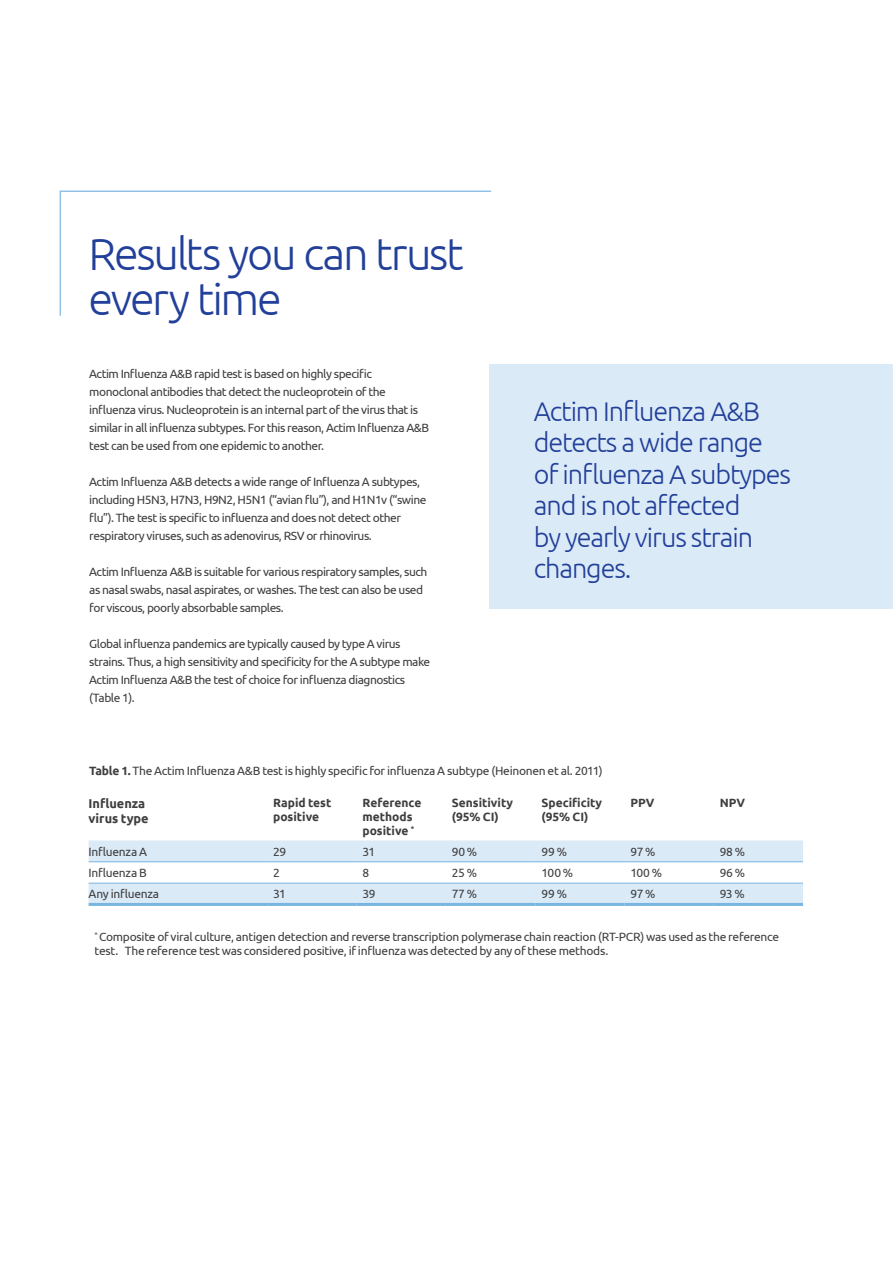
<style>
.page{position:relative;width:893px;height:1263px;background:#fff}
.page>*{position:absolute;margin:0;border:0;box-sizing:border-box;transform-origin:0 0}
.Otsikko_3{font:300 45px/45px "Ubuntu";letter-spacing:-.05em;color:#223f99}
.Leipäteksti{font:300 27px/31.5px "Ubuntu";letter-spacing:-.04em;color:#223f99}
.Taulukko_nega_otsikk{font:700 12.75px/15px "Ubuntu";color:#3e3e3f}
.Leipäteksti-2{font:12px/18px "Ubuntu";letter-spacing:-.04em;color:#3e3e3f}
.Taulukko_leipis{font:12px/13.5px "Ubuntu";letter-spacing:-.025em;color:#3e3e3f}
.Kuvateksti{font:12px "Ubuntu";letter-spacing:-.025em;color:#3e3e3f}
.Taulukko_nega_otsikk-2{font:700 12px/13.5px "Ubuntu";color:#3e3e3f}
.s1{font-weight:700}
</style>
<div class="page">
<svg style="left:59px;top:190px;width:433px;height:126px"></svg>
<div style="left:489px;top:364px;width:404px;height:245px;background:#dbeaf7"></div>
<svg style="left:89px;top:840px;width:714px;height:63px;fill:#dbeaf7"></svg>
<hr style="left:89px;top:861px;width:178px;height:1px;background:#79b5e2">
<hr style="left:267px;top:861px;width:89px;height:1px;background:#79b5e2">
<hr style="left:356px;top:861px;width:90px;height:1px;background:#79b5e2">
<hr style="left:446px;top:861px;width:90px;height:1px;background:#79b5e2">
<hr style="left:536px;top:861px;width:88px;height:1px;background:#79b5e2">
<hr style="left:624px;top:861px;width:90px;height:1px;background:#79b5e2">
<hr style="left:714px;top:861px;width:89px;height:1px;background:#79b5e2">
<hr style="left:89px;top:883px;width:178px;height:1px;background:#79b5e2">
<hr style="left:267px;top:883px;width:89px;height:1px;background:#79b5e2">
<hr style="left:356px;top:883px;width:90px;height:1px;background:#79b5e2">
<hr style="left:446px;top:883px;width:90px;height:1px;background:#79b5e2">
<hr style="left:536px;top:883px;width:88px;height:1px;background:#79b5e2">
<hr style="left:624px;top:883px;width:90px;height:1px;background:#79b5e2">
<hr style="left:714px;top:883px;width:89px;height:1px;background:#79b5e2">
<hr style="left:89px;top:903px;width:178px;height:3px;background:#79b5e2">
<hr style="left:267px;top:903px;width:89px;height:3px;background:#79b5e2">
<hr style="left:356px;top:903px;width:90px;height:3px;background:#79b5e2">
<hr style="left:446px;top:903px;width:90px;height:3px;background:#79b5e2">
<hr style="left:536px;top:903px;width:88px;height:3px;background:#79b5e2">
<hr style="left:624px;top:903px;width:90px;height:3px;background:#79b5e2">
<hr style="left:714px;top:903px;width:89px;height:3px;background:#79b5e2">
<p class="Otsikko_3" style="left:89px;top:231px;width:376px">Results you can trust every time</p>
<p class="Leipäteksti-2" style="left:89px;top:364px;width:341px">Actim Influenza A&amp;B rapid test is based on highly specific monoclonal antibodies that detect the nucleoprotein of the influenza virus. Nucleoprotein is an internal part of the virus that is similar in all influenza subtypes. For this reason, Actim Influenza A&amp;B test can be used from one epidemic to another.</p>
<p class="Leipäteksti-2" style="left:89px;top:472px;width:339px">Actim Influenza A&amp;B detects a wide range of Influenza A subtypes, including H5N3, H7N3, H9N2, H5N1 (“avian flu”), and H1N1v (“swine flu”). The test is specific to influenza and does not detect other respiratory viruses, such as adenovirus, RSV or rhinovirus.</p>
<p class="Leipäteksti-2" style="left:89px;top:562px;width:340px">Actim Influenza A&amp;B is suitable for various respiratory samples, such as nasal swabs, nasal aspirates, or washes. The test can also be used for viscous, poorly absorbable samples.</p>
<p class="Leipäteksti-2" style="left:89px;top:634px;width:342px">Global influenza pandemics are typically caused by type A virus strains. Thus, a high sensitivity and specificity for the A subtype make Actim Influenza A&amp;B the test of choice for influenza diagnostics (Table 1).</p>
<p class="Leipäteksti" style="left:534px;top:395px;width:259px">Actim Influenza A&amp;B detects a wide range of influenza A subtypes and is not affected<br>by yearly virus strain changes.</p>
<p class="Kuvateksti" style="left:89px;top:763px;width:515px"><span class="s1">Table 1.</span> The Actim Influenza A&amp;B test is highly specific for influenza A subtype (Heinonen et al. 2011)</p>
<p class="Taulukko_nega_otsikk" style="left:89px;top:796px;width:62px">Influenza virus type</p>
<p class="Taulukko_nega_otsikk-2" style="left:273px;top:796px;width:60px">Rapid test positive</p>
<p class="Taulukko_nega_otsikk-2" style="left:362px;top:796px;width:60px">Reference methods positive <sup>*</sup></p>
<p class="Taulukko_nega_otsikk-2" style="left:452px;top:796px;width:63px">Sensitivity (95% CI)</p>
<p class="Taulukko_nega_otsikk-2" style="left:542px;top:796px;width:62px">Specificity (95% CI)</p>
<p class="Taulukko_nega_otsikk-2" style="left:630px;top:796px;width:26px">PPV</p>
<p class="Taulukko_nega_otsikk-2" style="left:720px;top:796px;width:27px">NPV</p>
<p class="Taulukko_leipis" style="left:89px;top:844px;width:60px">Influenza A</p>
<p class="Taulukko_leipis" style="left:273px;top:844px;width:15px">29</p>
<p class="Taulukko_leipis" style="left:362px;top:844px;width:14px">31</p>
<p class="Taulukko_leipis" style="left:452px;top:844px;width:27px">90 %</p>
<p class="Taulukko_leipis" style="left:542px;top:844px;width:27px">99 %</p>
<p class="Taulukko_leipis" style="left:630px;top:844px;width:27px">97 %</p>
<p class="Taulukko_leipis" style="left:720px;top:844px;width:27px">98 %</p>
<p class="Taulukko_leipis" style="left:89px;top:866px;width:60px">Influenza B</p>
<p class="Taulukko_leipis" style="left:273px;top:866px;width:8px">2</p>
<p class="Taulukko_leipis" style="left:362px;top:866px;width:8px">8</p>
<p class="Taulukko_leipis" style="left:452px;top:866px;width:27px">25 %</p>
<p class="Taulukko_leipis" style="left:542px;top:866px;width:33px">100 %</p>
<p class="Taulukko_leipis" style="left:630px;top:866px;width:33px">100 %</p>
<p class="Taulukko_leipis" style="left:720px;top:866px;width:27px">96 %</p>
<p class="Taulukko_leipis" style="left:89px;top:887px;width:72px">Any influenza</p>
<p class="Taulukko_leipis" style="left:273px;top:887px;width:14px">31</p>
<p class="Taulukko_leipis" style="left:362px;top:887px;width:15px">39</p>
<p class="Taulukko_leipis" style="left:452px;top:887px;width:27px">77 %</p>
<p class="Taulukko_leipis" style="left:542px;top:887px;width:27px">99 %</p>
<p class="Taulukko_leipis" style="left:630px;top:887px;width:27px">97 %</p>
<p class="Taulukko_leipis" style="left:720px;top:887px;width:27px">93 %</p>
<p class="Taulukko_leipis" style="left:95px;top:930px;width:686px"><sup>*</sup> Composite of viral culture, antigen detection and reverse transcription polymerase chain reaction (RT-PCR) was used as the reference test. The reference test was considered positive, if influenza was detected by any of these methods.</p>
</div>
